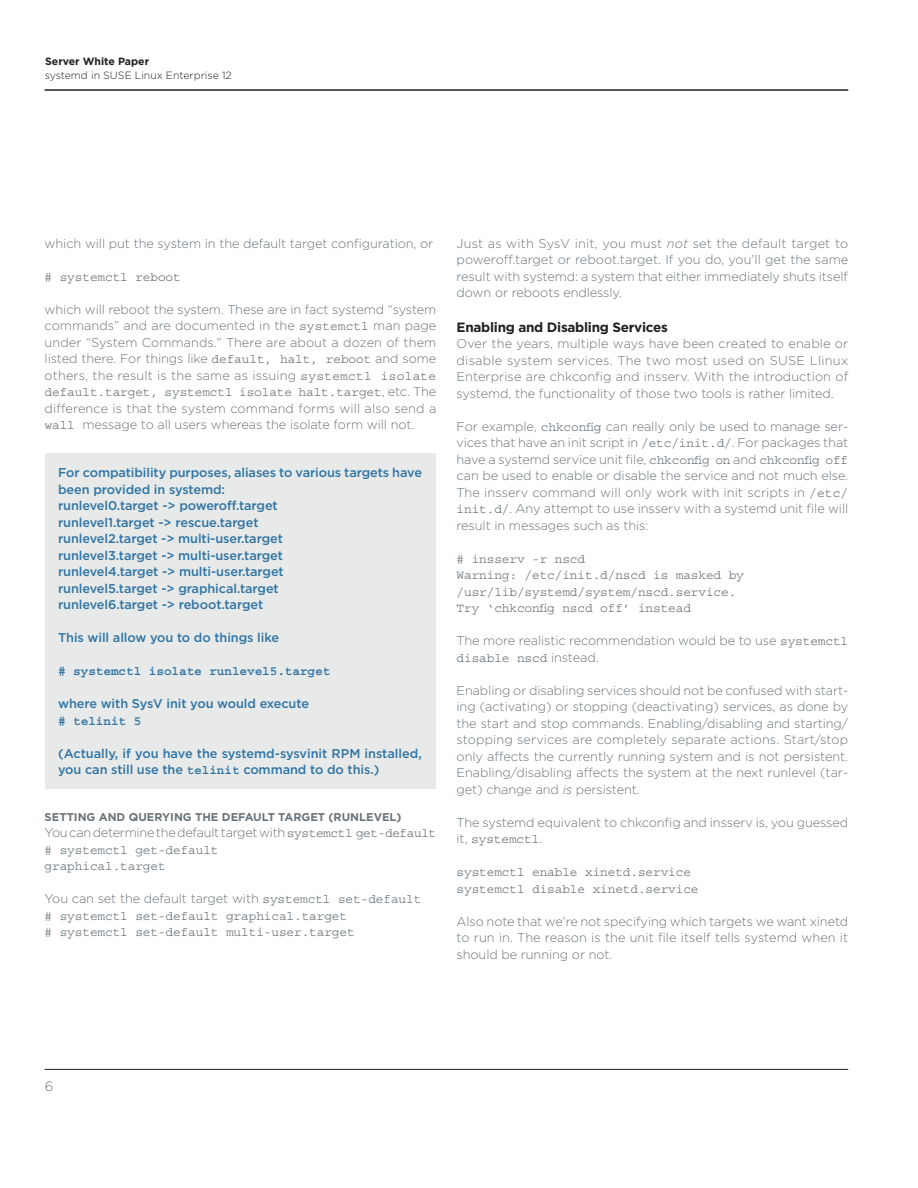
<style>
.page{position:relative;width:918px;height:1188px;background:#fff}
.page>*{position:absolute;margin:0;border:0;box-sizing:border-box;transform-origin:0 0}
.subhead_10_13{font:700 13.5px "Gotham";letter-spacing:-.02em;color:#231f20}
.t1{font:300 13.5px "Gotham";color:#6a747b}
.body1{font:300 12.75px/16.5px "Gotham";letter-spacing:-.005em;color:#6a747b;text-align:justify}
.body1-2{font:500 12.75px/16.5px "Gotham";letter-spacing:-.005em;color:#3174a3}
.body1-3{font:12.75px/16.5px "Courier";letter-spacing:-.005em;color:#6a747b}
.body1-4{font:700 12.75px "Courier";letter-spacing:-.005em;color:#3174a3}
.subhead_all_caps_7_5{font:700 11.25px "Gotham";color:#6a747b}
.t2{font:300 10.5px "Gotham";color:#231f20}
.t3{font:700 10.5px "Gotham";color:#231f20}
.s1{font-family:"Courier";font-weight:400}
.s2{font-family:"Courier";font-weight:700}
.s3{font-style:italic}
</style>
<div class="page">
<hr style="left:45px;top:1069px;width:803px;height:1px;background:#231f20">
<hr style="left:45px;top:89px;width:803px;height:2px;background:#231f20">
<div style="left:45px;top:453px;width:391px;height:336px;background:#e7eae9"></div>
<p class="t3" style="left:45px;top:55px;width:105px">Server White Paper</p>
<p class="t2" style="left:45px;top:69px;width:189px">systemd in SUSE Linux Enterprise 12</p>
<p class="body1" style="left:45px;top:235px;width:390px">which will put the system in the default target configuration, or</p>
<p class="body1-3" style="left:45px;top:269px;width:138px"># systemctl reboot</p>
<p class="body1" style="left:45px;top:301px;width:393px">which will reboot the system. These are in fact systemd “system commands” and are documented in the <span class="s1">systemctl</span> man page under “System Commands.” There are about a dozen of them listed there. For things like <span class="s1">default, halt, reboot</span> and some others, the result is the same as issuing <span class="s1">systemctl isolate default.target, systemctl isolate halt.target</span>, etc. The difference is that the system command forms will also send a <span class="s1">wall</span> message to all users whereas the isolate form will not.</p>
<p class="body1-2" style="left:58px;top:464px;width:365px">For compatibility purposes, aliases to various targets have been provided in systemd:</p>
<p class="body1-2" style="left:58px;top:497px;width:221px">runlevel0.target -&gt; poweroff.target</p>
<p class="body1-2" style="left:58px;top:514px;width:202px">runlevel1.target -&gt; rescue.target</p>
<p class="body1-2" style="left:58px;top:530px;width:226px">runlevel2.target -&gt; multi-user.target</p>
<p class="body1-2" style="left:58px;top:547px;width:226px">runlevel3.target -&gt; multi-user.target</p>
<p class="body1-2" style="left:58px;top:563px;width:227px">runlevel4.target -&gt; multi-user.target</p>
<p class="body1-2" style="left:58px;top:580px;width:222px">runlevel5.target -&gt; graphical.target</p>
<p class="body1-2" style="left:58px;top:596px;width:207px">runlevel6.target -&gt; reboot.target</p>
<p class="body1-2" style="left:58px;top:629px;width:222px">This will allow you to do things like</p>
<p class="body1-4" style="left:58px;top:665px;width:274px"># systemctl isolate runlevel5.target</p>
<p class="body1-2" style="left:58px;top:695px;width:252px">where with SysV init you would execute</p>
<p class="body1-4" style="left:58px;top:715px;width:85px"># telinit 5</p>
<p class="body1-2" style="left:58px;top:745px;width:365px">(Actually, if you have the systemd-sysvinit RPM installed, you can still use the <span class="s2">telinit</span> command to do this.)</p>
<p class="subhead_all_caps_7_5" style="left:45px;top:810px;width:358px">SETTING AND QUERYING THE DEFAULT TARGET (RUNLEVEL)</p>
<p class="body1" style="left:45px;top:824px;width:393px">Youcandeterminethedefault targetwith<span class="s1">systemctl get-default</span></p>
<p class="body1-3" style="left:45px;top:842px;width:175px"># systemctl get-default</p>
<p class="body1-3" style="left:45px;top:859px;width:123px">graphical.target</p>
<p class="body1" style="left:45px;top:890px;width:378px">You can set the default target with <span class="s1">systemctl set-default</span></p>
<p class="body1-3" style="left:45px;top:908px;width:304px"># systemctl set-default graphical.target</p>
<p class="body1-3" style="left:45px;top:925px;width:312px"># systemctl set-default multi-user.target</p>
<p class="body1" style="left:457px;top:235px;width:393px">Just as with SysV init, you must <span class="s3">not</span> set the default target to poweroff.target or reboot.target. If you do, you’ll get the same result with systemd: a system that either immediately shuts itself down or reboots endlessly.</p>
<p class="subhead_10_13" style="left:457px;top:319px;width:213px">Enabling and Disabling Services</p>
<p class="body1" style="left:457px;top:335px;width:393px">Over the years, multiple ways have been created to enable or disable system services. The two most used on SUSE Llinux Enterprise are chkconfig and insserv. With the introduction of systemd, the functionality of those two tools is rather limited.</p>
<p class="body1" style="left:457px;top:418px;width:393px;text-align:left">For example, <span class="s1">chkconfig</span> can really only be used to manage ser&shy;vices that have an init script in <span class="s1">/etc/init.d/</span>. For packages that have a systemd service unit file, <span class="s1">chkconfig on</span> and <span class="s1">chkconfig off </span>can be used to enable or disable the service and not much else.<br>The insserv command will only work with init scripts in <span class="s1">/etc/ init.d/</span>. Any attempt to use insserv with a systemd unit file will result in messages such as this:</p>
<p class="body1-3" style="left:457px;top:551px;width:130px"># insserv -r nscd</p>
<p class="body1-3" style="left:457px;top:568px;width:289px">Warning: /etc/init.d/nscd is masked by /usr/lib/systemd/system/nscd.service.</p>
<p class="body1-3" style="left:457px;top:601px;width:236px">Try ‘chkconfig nscd off’ instead</p>
<p class="body1" style="left:457px;top:632px;width:393px">The more realistic recommendation would be to use <span class="s1">systemctl disable nscd</span> instead.</p>
<p class="body1" style="left:457px;top:682px;width:393px;text-align:left">Enabling or disabling services should not be confused with start&shy;ing (activating) or stopping (deactivating) services, as done by the start and stop commands. Enabling/disabling and starting/ stopping services are completely separate actions. Start/stop only affects the currently running system and is not persistent.<br>Enabling/disabling affects the system at the next runlevel (tar&shy;get) change and <span class="s3">is</span> persistent.</p>
<p class="body1" style="left:457px;top:814px;width:393px">The systemd equivalent to chkconfig and insserv is, you guessed it, <span class="s1">systemctl</span>.</p>
<p class="body1-3" style="left:457px;top:865px;width:236px">systemctl enable xinetd.service</p>
<p class="body1-3" style="left:457px;top:881px;width:244px">systemctl disable xinetd.service</p>
<p class="body1" style="left:457px;top:913px;width:393px">Also note that we’re not specifying which targets we want xinetd to run in. The reason is the unit file itself tells systemd when it should be running or not.</p>
<p class="t1" style="left:45px;top:1078px;width:10px">6</p>
</div>
